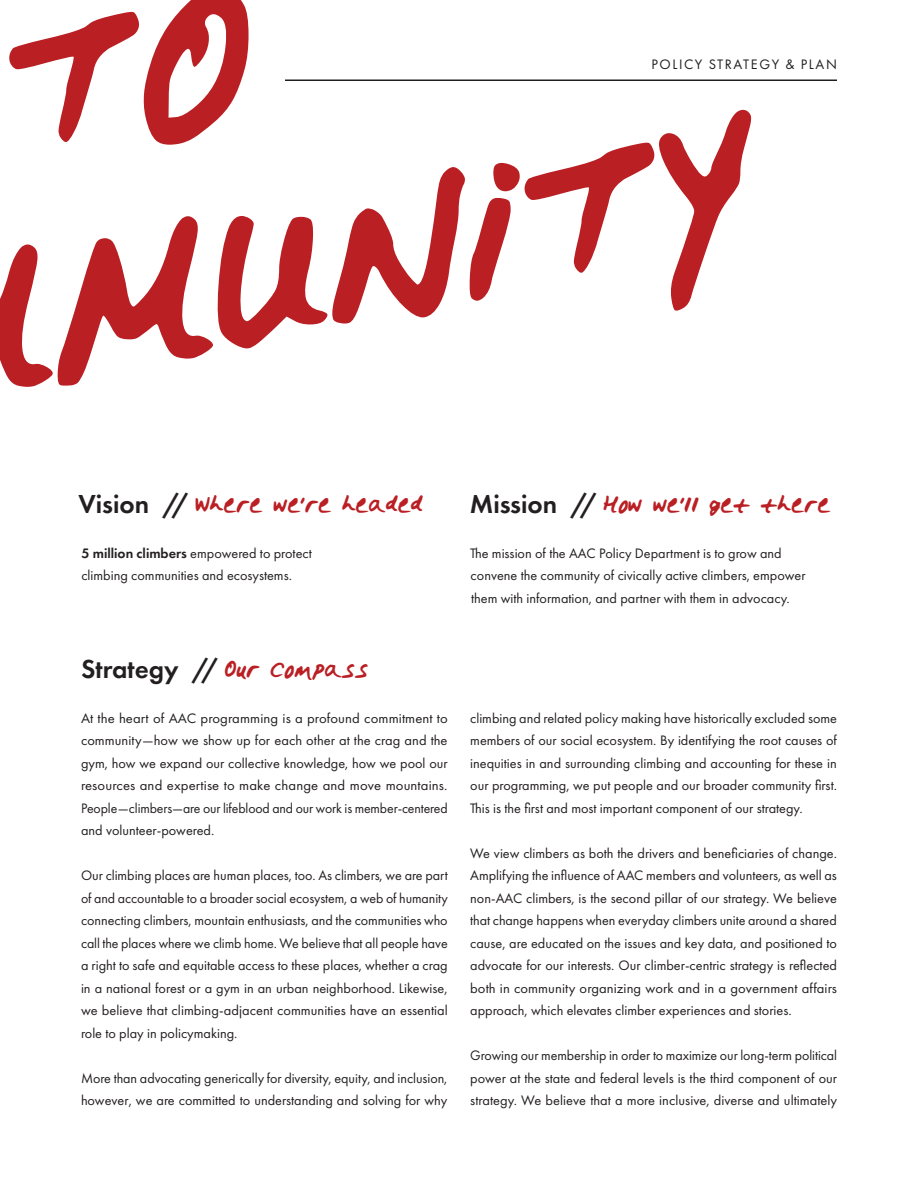
<style>
.page{position:relative;width:918px;height:1188px;background:#fff}
.page>*{position:absolute;margin:0;border:0;box-sizing:border-box;transform-origin:0 0}
.t1{font:600 27px "Futura PT";color:#231f20}
.t2{font:25.5px "Holly Sharpie";color:#ba1f24}
.t3{font:14.25px/22.5px "Futura PT";color:#231f20;text-align:justify}
.t4{font:14.25px "Futura PT";letter-spacing:.11em;color:#231f20}
.s1{font-family:"Futura PT";font-weight:600;font-size:27px;color:#231f20}
.s2{font-weight:600}
.s3{font-family:"Holly Sharpie";font-weight:400;font-size:25.5px;color:#ba1f24}
</style>
<div class="page">
<svg style="left:9px;top:0;width:240px;height:110px"></svg>
<svg style="left:0;top:110px;width:752px;height:277px"></svg>
<hr style="left:285px;top:80px;width:552px;height:1px;background:#231f20">
<p class="t4" style="left:651px;top:56px;width:187px">POLICY STRATEGY &amp; PLAN</p>
<h2 class="t2" style="left:78px;top:492px;width:346px"><span class="s1">Vision //</span> Where we're headed</h2>
<p class="t3" style="left:81px;top:542px;width:232px"><span class="s2">5 million climbers</span> empowered to protect climbing communities and ecosystems.</p>
<h1 class="t1" style="left:81px;top:652px;width:289px">Strategy // <span class="s3">Our Compass</span></h1>
<p class="t3" style="left:81px;top:707px;width:368px">At the heart of AAC programming is a profound commitment to community—how we show up for each other at the crag and the gym, how we expand our collective knowledge, how we pool our resources and expertise to make change and move mountains.<br>People—climbers—are our lifeblood and our work is member-centered and volunteer-powered.</p>
<p class="t3" style="left:81px;top:864px;width:368px">Our climbing places are human places, too. As climbers, we are part of and accountable to a broader social ecosystem, a web of humanity connecting climbers, mountain enthusiasts, and the communities who call the places where we climb home. We believe that all people have a right to safe and equitable access to these places, whether a crag in a national forest or a gym in an urban neighborhood. Likewise, we believe that climbing-adjacent communities have an essential role to play in policymaking.</p>
<p class="t3" style="left:81px;top:1067px;width:368px">More than advocating generically for diversity, equity, and inclusion, however, we are committed to understanding and solving for why</p>
<h2 class="t2" style="left:470px;top:492px;width:362px"><span class="s1">Mission //</span> How we'll get there</h2>
<p class="t3" style="left:470px;top:542px;width:337px;text-align:left">The mission of the AAC Policy Department is to grow and convene the community of civically active climbers, empower them with information, and partner with them in advocacy.</p>
<p class="t3" style="left:470px;top:707px;width:368px">climbing and related policy making have historically excluded some members of our social ecosystem. By identifying the root causes of inequities in and surrounding climbing and accounting for these in our programming, we put people and our broader community first.<br>This is the first and most important component of our strategy.</p>
<p class="t3" style="left:470px;top:842px;width:368px">We view climbers as both the drivers and beneficiaries of change.<br>Amplifying the influence of AAC members and volunteers, as well as non-AAC climbers, is the second pillar of our strategy. We believe that change happens when everyday climbers unite around a shared cause, are educated on the issues and key data, and positioned to advocate for our interests. Our climber-centric strategy is reflected both in community organizing work and in a government affairs approach, which elevates climber experiences and stories.</p>
<p class="t3" style="left:470px;top:1044px;width:368px">Growing our membership in order to maximize our long-term political power at the state and federal levels is the third component of our strategy. We believe that a more inclusive, diverse and ultimately</p>
</div>
